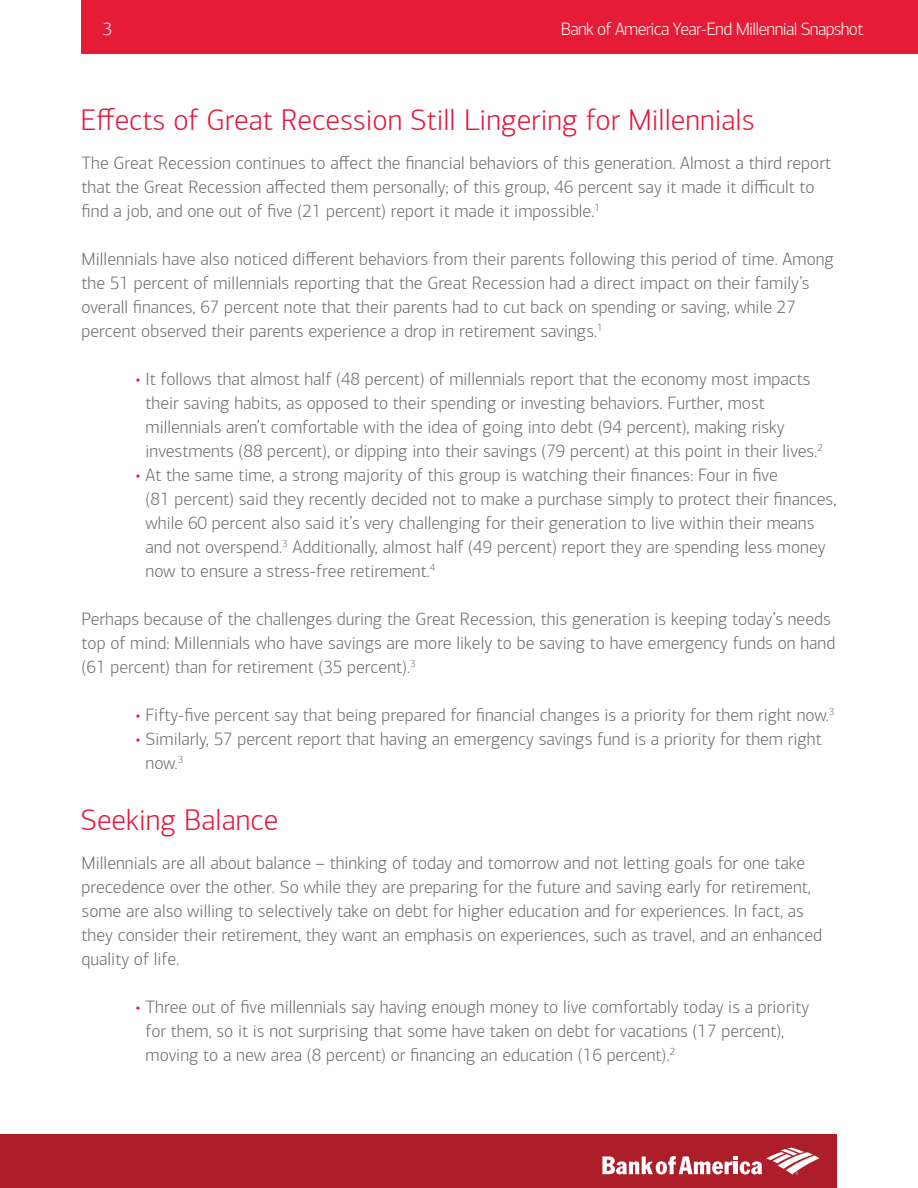
<style>
.page{position:relative;width:918px;height:1188px;background:#fff}
.page>*{position:absolute;margin:0;border:0;box-sizing:border-box;transform-origin:0 0}
.t1{font:300 30px "Connections";color:#e4183e}
.t2{font:300 18px/24px "Connections";color:#6d6e70}
.t3{font:300 18px "Connections";letter-spacing:-.04em;color:#faf9f6}
.s1{color:#e4183e}
</style>
<div class="page">
<div style="left:81px;top:0;width:837px;height:54px;background:#e61c36"></div>
<div style="left:0;top:1134px;width:837px;height:54px;background:#ad1e2a"></div>
<svg style="left:602px;top:1148px;width:218px;height:26px"></svg>
<p class="t3" style="left:103px;top:18px;width:11px">3</p>
<p class="t3" style="left:561px;top:18px;width:304px">Bank of America Year-End Millennial Snapshot</p>
<h1 class="t1" style="left:81px;top:103px;width:675px">Effects of Great Recession Still Lingering for Millennials</h1>
<p class="t2" style="left:82px;top:152px;width:751px">The Great Recession continues to affect the financial behaviors of this generation. Almost a third report that the Great Recession affected them personally; of this group, 46 percent say it made it difficult to find a job, and one out of five (21 percent) report it made it impossible.<sup>1</sup></p>
<p class="t2" style="left:82px;top:248px;width:754px">Millennials have also noticed different behaviors from their parents following this period of time. Among the 51 percent of millennials reporting that the Great Recession had a direct impact on their family’s overall finances, 67 percent note that their parents had to cut back on spending or saving, while 27 percent observed their parents experience a drop in retirement savings.<sup>1</sup></p>
<p class="t2" style="left:146px;top:368px;width:679px;text-indent:-10px"><span class="s1">•</span> It follows that almost half (48 percent) of millennials report that the economy most impacts their saving habits, as opposed to their spending or investing behaviors. Further, most millennials aren’t comfortable with the idea of going into debt (94 percent), making risky investments (88 percent), or dipping into their savings (79 percent) at this point in their lives.<sup>2</sup></p>
<p class="t2" style="left:146px;top:463px;width:692px;text-indent:-10px"><span class="s1">•</span> At the same time, a strong majority of this group is watching their finances: Four in five<br>(81 percent) said they recently decided not to make a purchase simply to protect their finances, while 60 percent also said it’s very challenging for their generation to live within their means and not overspend.<sup>3</sup> Additionally, almost half (49 percent) report they are spending less money now to ensure a stress-free retirement.<sup>4</sup></p>
<p class="t2" style="left:82px;top:608px;width:755px">Perhaps because of the challenges during the Great Recession, this generation is keeping today’s needs top of mind: Millennials who have savings are more likely to be saving to have emergency funds on hand (61 percent) than for retirement (35 percent).<sup>3</sup></p>
<p class="t2" style="left:136px;top:704px;width:700px"><span class="s1">•</span> Fifty-five percent say that being prepared for financial changes is a priority for them right now.<sup>3</sup></p>
<p class="t2" style="left:146px;top:728px;width:678px;text-indent:-10px"><span class="s1">•</span> Similarly, 57 percent report that having an emergency savings fund is a priority for them right now.<sup>3</sup></p>
<h1 class="t1" style="left:81px;top:803px;width:199px">Seeking Balance</h1>
<p class="t2" style="left:82px;top:851px;width:742px">Millennials are all about balance – thinking of today and tomorrow and not letting goals for one take precedence over the other. So while they are preparing for the future and saving early for retirement, some are also willing to selectively take on debt for higher education and for experiences. In fact, as they consider their retirement, they want an emphasis on experiences, such as travel, and an enhanced quality of life.</p>
<p class="t2" style="left:146px;top:995px;width:665px;text-indent:-10px"><span class="s1">•</span> Three out of five millennials say having enough money to live comfortably today is a priority for them, so it is not surprising that some have taken on debt for vacations (17 percent), moving to a new area (8 percent) or financing an education (16 percent).<sup>2</sup></p>
</div>
